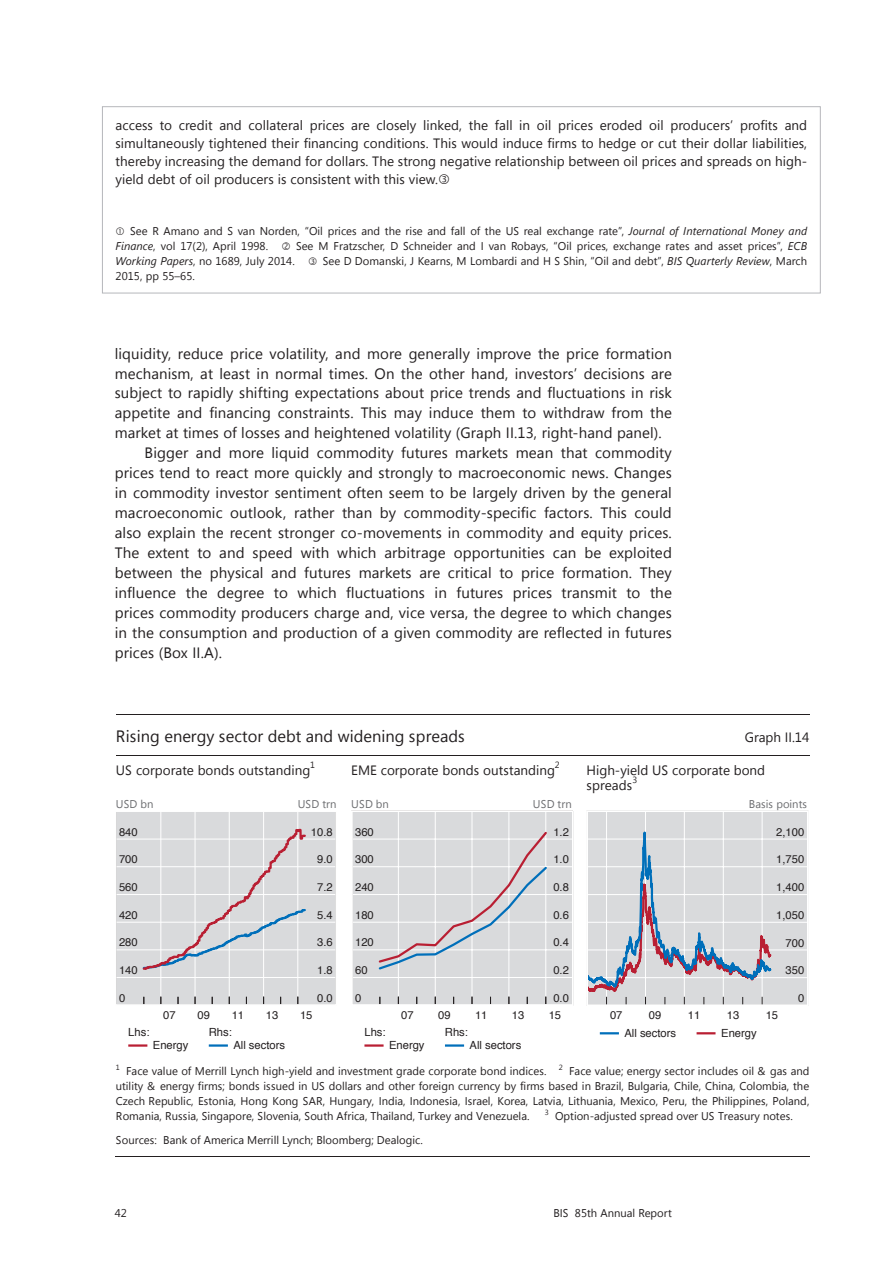
<style>
.page{position:relative;width:893px;height:1263px;background:#fff}
.page>*{position:absolute;margin:0;border:0;box-sizing:border-box;transform-origin:0 0}
.t1{font:16.5px "Segoe UI";color:#231f20}
.t2{font:15px "Segoe UI";letter-spacing:.005em;color:#231f20}
.t3{font:13.5px/18px "Segoe UI";color:#231f20;text-align:justify}
.t4{font:11.25px/15px "Segoe UI";color:#231f20}
.t5{font:11.25px "Helvetica";color:#231f20}
.t6{font:11.25px "Segoe UI";color:#6c6d70}
.t7{font:9px "Segoe UI";color:#231f20}
.t8{font:7.5px "Segoe UI";color:#231f20}
.s1{font-style:italic}
</style>
<div class="page">
<div style="left:102px;top:106px;width:719px;height:187px;border:1px solid #b6b7bb"></div>
<hr style="left:116px;top:714px;width:693px;height:1px;background:#231f20">
<hr style="left:116px;top:755px;width:471px;height:1px;background:#231f20">
<hr style="left:587px;top:755px;width:125px;height:1px;background:#231f20">
<hr style="left:712px;top:755px;width:97px;height:1px;background:#231f20">
<hr style="left:115px;top:1156px;width:694px;height:1px;background:#231f20">
<svg style="left:118px;top:813px;width:217px;height:190px;background:#d7d7da"></svg>
<div style="left:116px;top:811px;width:221px;height:194px;border:1px solid #fff"></div>
<hr style="left:128px;top:1044px;width:19px;height:3px;background:#b91f33">
<hr style="left:209px;top:1044px;width:19px;height:3px;background:#006fba">
<svg style="left:353px;top:813px;width:218px;height:190px;background:#d7d8da"></svg>
<div style="left:351px;top:811px;width:222px;height:194px;border:1px solid #fff"></div>
<hr style="left:364px;top:1044px;width:20px;height:3px;background:#b91f33">
<hr style="left:445px;top:1044px;width:19px;height:3px;background:#006fba">
<svg style="left:586px;top:812px;width:221px;height:194px;background:#d0d2d7"></svg>
<svg style="left:600px;top:1032px;width:19px;height:2px"></svg>
<svg style="left:697px;top:1032px;width:18px;height:2px"></svg>
<p class="t3" style="left:116px;top:115px;width:693px">access to credit and collateral prices are closely linked, the fall in oil prices eroded oil producers’ profits and simultaneously tightened their financing conditions. This would induce firms to hedge or cut their dollar liabilities, thereby increasing the demand for dollars. The strong negative relationship between oil prices and spreads on high&shy;yield debt of oil producers is consistent with this view.</p>
<p class="t4" style="left:116px;top:223px;width:693px;text-indent:15px">See R Amano and S van Norden, “Oil prices and the rise and fall of the US real exchange rate”, <span class="s1">Journal of International Money and<br>Finance</span>, vol 17(2), April 1998.</p>
<p class="t4" style="left:296px;top:238px;width:513px">See M Fratzscher, D Schneider and I van Robays, “Oil prices, exchange rates and asset prices”, <span class="s1">ECB</span></p>
<p class="t4" style="left:116px;top:253px;width:181px"><span class="s1">Working Papers</span>, no 1689, July 2014.</p>
<p class="t4" style="left:323px;top:253px;width:486px">See D Domanski, J Kearns, M Lombardi and H S Shin, “Oil and debt”, <span class="s1">BIS Quarterly Review</span>, March</p>
<p class="t4" style="left:116px;top:268px;width:81px">2015, pp 55–65.</p>
<p class="t2" style="left:115px;top:343px;width:559px">liquidity, reduce price volatility, and more generally improve the price formation</p>
<p class="t2" style="left:115px;top:363px;width:559px">mechanism, at least in normal times. On the other hand, investors’ decisions are</p>
<p class="t2" style="left:115px;top:383px;width:559px">subject to rapidly shifting expectations about price trends and fluctuations in risk</p>
<p class="t2" style="left:115px;top:403px;width:559px">appetite and financing constraints. This may induce them to withdraw from the</p>
<p class="t2" style="left:115px;top:423px;width:548px">market at times of losses and heightened volatility (Graph II.13, right-hand panel).</p>
<p class="t2" style="left:145px;top:443px;width:529px">Bigger and more liquid commodity futures markets mean that commodity</p>
<p class="t2" style="left:115px;top:463px;width:559px">prices tend to react more quickly and strongly to macroeconomic news. Changes</p>
<p class="t2" style="left:115px;top:482px;width:559px">in commodity investor sentiment often seem to be largely driven by the general</p>
<p class="t2" style="left:115px;top:502px;width:559px">macroeconomic outlook, rather than by commodity-specific factors. This could</p>
<p class="t2" style="left:115px;top:522px;width:559px">also explain the recent stronger co-movements in commodity and equity prices.</p>
<p class="t2" style="left:115px;top:542px;width:559px">The extent to and speed with which arbitrage opportunities can be exploited</p>
<p class="t2" style="left:115px;top:562px;width:559px">between the physical and futures markets are critical to price formation. They</p>
<p class="t2" style="left:115px;top:582px;width:559px">influence the degree to which fluctuations in futures prices transmit to the</p>
<p class="t2" style="left:115px;top:602px;width:559px">prices commodity producers charge and, vice versa, the degree to which changes</p>
<p class="t2" style="left:115px;top:622px;width:559px">in the consumption and production of a given commodity are reflected in futures</p>
<p class="t2" style="left:115px;top:642px;width:109px">prices (Box II.A).</p>
<p class="t1" style="left:116px;top:724px;width:350px">Rising energy sector debt and widening spreads</p>
<p class="t3" style="left:745px;top:728px;width:66px">Graph II.14</p>
<p class="t3" style="left:116px;top:761px;width:196px">US corporate bonds outstanding</p>
<p class="t7" style="left:310px;top:759px;width:6px">1</p>
<p class="t3" style="left:351px;top:761px;width:205px">EME corporate bonds outstanding</p>
<p class="t7" style="left:555px;top:759px;width:6px">2</p>
<p class="t3" style="left:587px;top:762px;width:180px;line-height:15px">High-yield US corporate bond spreads</p>
<p class="t7" style="left:632px;top:774px;width:6px">3</p>
<p class="t6" style="left:116px;top:796px;width:39px">USD bn</p>
<p class="t6" style="left:298px;top:796px;width:40px">USD trn</p>
<p class="t6" style="left:351px;top:796px;width:39px">USD bn</p>
<p class="t6" style="left:533px;top:796px;width:40px">USD trn</p>
<p class="t6" style="left:749px;top:796px;width:59px">Basis points</p>
<p class="t5" style="left:119px;top:823px;width:20px">840</p>
<p class="t5" style="left:311px;top:823px;width:23px">10.8</p>
<p class="t5" style="left:355px;top:823px;width:20px">360</p>
<p class="t5" style="left:553px;top:823px;width:17px">1.2</p>
<p class="t5" style="left:776px;top:823px;width:30px">2,100</p>
<p class="t5" style="left:119px;top:851px;width:20px">700</p>
<p class="t5" style="left:317px;top:851px;width:17px">9.0</p>
<p class="t5" style="left:355px;top:851px;width:20px">300</p>
<p class="t5" style="left:553px;top:851px;width:17px">1.0</p>
<p class="t5" style="left:776px;top:851px;width:30px">1,750</p>
<p class="t5" style="left:119px;top:878px;width:20px">560</p>
<p class="t5" style="left:317px;top:878px;width:17px">7.2</p>
<p class="t5" style="left:355px;top:878px;width:20px">240</p>
<p class="t5" style="left:553px;top:878px;width:17px">0.8</p>
<p class="t5" style="left:776px;top:878px;width:30px">1,400</p>
<p class="t5" style="left:119px;top:906px;width:20px">420</p>
<p class="t5" style="left:317px;top:906px;width:17px">5.4</p>
<p class="t5" style="left:355px;top:906px;width:20px">180</p>
<p class="t5" style="left:553px;top:906px;width:17px">0.6</p>
<p class="t5" style="left:776px;top:906px;width:30px">1,050</p>
<p class="t5" style="left:119px;top:934px;width:20px">280</p>
<p class="t5" style="left:317px;top:934px;width:17px">3.6</p>
<p class="t5" style="left:355px;top:934px;width:20px">120</p>
<p class="t5" style="left:553px;top:934px;width:17px">0.4</p>
<p class="t5" style="left:785px;top:934px;width:20px">700</p>
<p class="t5" style="left:119px;top:961px;width:20px">140</p>
<p class="t5" style="left:317px;top:961px;width:17px">1.8</p>
<p class="t5" style="left:355px;top:961px;width:14px">60</p>
<p class="t5" style="left:553px;top:961px;width:17px">0.2</p>
<p class="t5" style="left:785px;top:961px;width:20px">350</p>
<p class="t5" style="left:119px;top:989px;width:8px">0</p>
<p class="t5" style="left:317px;top:989px;width:17px">0.0</p>
<p class="t5" style="left:355px;top:989px;width:8px">0</p>
<p class="t5" style="left:553px;top:989px;width:17px">0.0</p>
<p class="t5" style="left:798px;top:989px;width:8px">0</p>
<p class="t5" style="left:163px;top:1006px;width:14px">07</p>
<p class="t5" style="left:197px;top:1006px;width:14px">09</p>
<p class="t5" style="left:232px;top:1006px;width:14px">11</p>
<p class="t5" style="left:266px;top:1006px;width:14px">13</p>
<p class="t5" style="left:300px;top:1006px;width:14px">15</p>
<p class="t5" style="left:153px;top:1036px;width:37px">Energy</p>
<p class="t5" style="left:128px;top:1023px;width:23px">Lhs:</p>
<p class="t5" style="left:209px;top:1023px;width:25px">Rhs:</p>
<p class="t5" style="left:233px;top:1036px;width:53px">All sectors</p>
<p class="t5" style="left:401px;top:1006px;width:14px">07</p>
<p class="t5" style="left:438px;top:1006px;width:14px">09</p>
<p class="t5" style="left:475px;top:1006px;width:14px">11</p>
<p class="t5" style="left:512px;top:1006px;width:14px">13</p>
<p class="t5" style="left:549px;top:1006px;width:14px">15</p>
<p class="t5" style="left:389px;top:1036px;width:37px">Energy</p>
<p class="t5" style="left:364px;top:1023px;width:23px">Lhs:</p>
<p class="t5" style="left:445px;top:1023px;width:25px">Rhs:</p>
<p class="t5" style="left:470px;top:1036px;width:53px">All sectors</p>
<p class="t5" style="left:610px;top:1007px;width:14px">07</p>
<p class="t5" style="left:649px;top:1007px;width:14px">09</p>
<p class="t5" style="left:688px;top:1007px;width:14px">11</p>
<p class="t5" style="left:727px;top:1007px;width:14px">13</p>
<p class="t5" style="left:766px;top:1007px;width:14px">15</p>
<p class="t5" style="left:624px;top:1024px;width:53px">All sectors</p>
<p class="t5" style="left:721px;top:1024px;width:37px">Energy</p>
<p class="t8" style="left:116px;top:1062px;width:6px">1</p>
<p class="t4" style="left:126px;top:1063px;width:422px">Face value of Merrill Lynch high-yield and investment grade corporate bond indices.</p>
<p class="t8" style="left:559px;top:1062px;width:6px">2</p>
<p class="t4" style="left:116px;top:1063px;width:695px;text-align:justify;text-indent:453px">Face value; energy sector includes oil &amp; gas and utility &amp; energy firms; bonds issued in US dollars and other foreign currency by firms based in Brazil, Bulgaria, Chile, China, Colombia, the Czech Republic, Estonia, Hong Kong SAR, Hungary, India, Indonesia, Israel, Korea, Latvia, Lithuania, Mexico, Peru, the Philippines, Poland, Romania, Russia, Singapore, Slovenia, South Africa, Thailand, Turkey and Venezuela.</p>
<p class="t8" style="left:545px;top:1107px;width:6px">3</p>
<p class="t4" style="left:555px;top:1108px;width:239px">Option-adjusted spread over US Treasury notes.</p>
<p class="t4" style="left:116px;top:1132px;width:308px">Sources: Bank of America Merrill Lynch; Bloomberg; Dealogic.</p>
<p class="t4" style="left:115px;top:1205px;width:14px">42</p>
<p class="t4" style="left:553px;top:1205px;width:120px">BIS 85th Annual Report</p>
</div>
